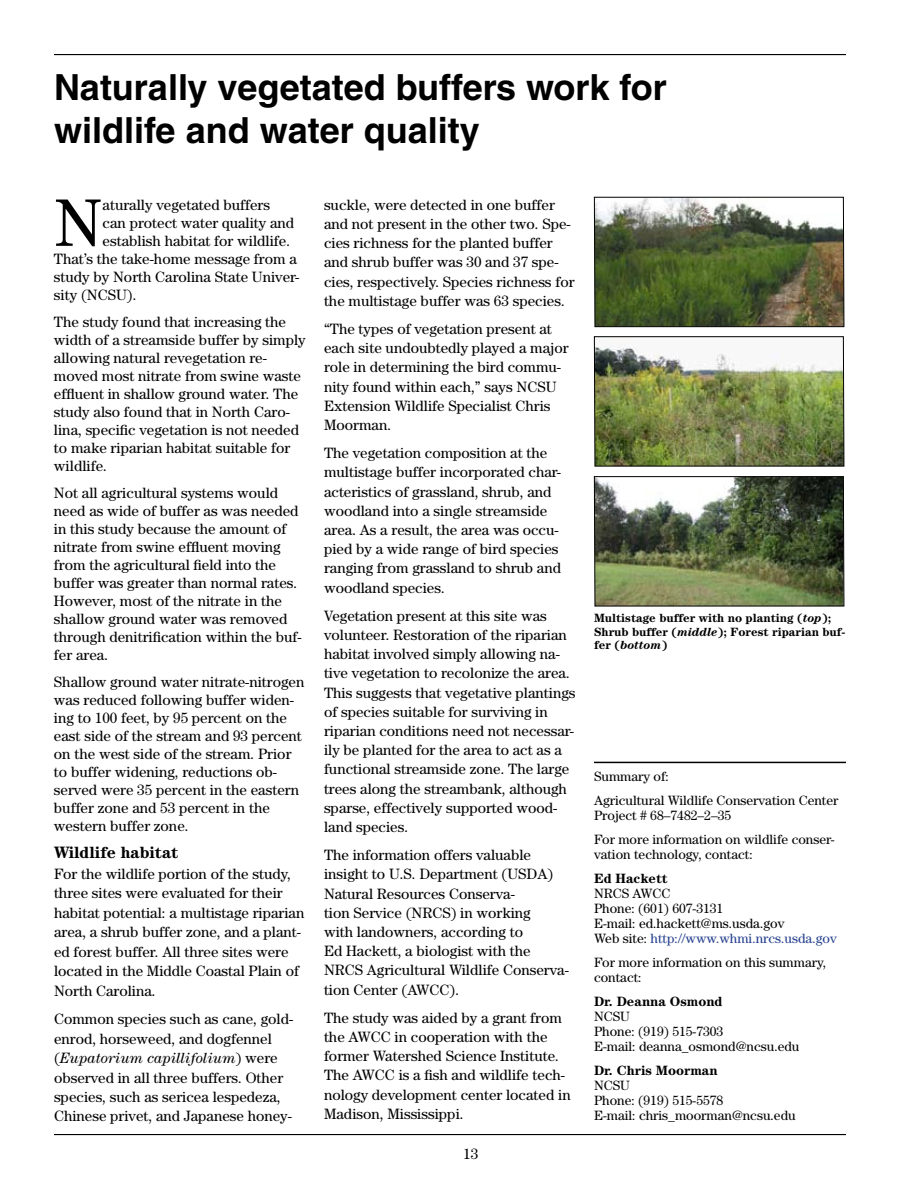
<style>
.page{position:relative;width:918px;height:1188px;background:#fff}
.page>*{position:absolute;margin:0;border:0;box-sizing:border-box;transform-origin:0 0}
.t1{font:67.35px "Century";color:#000}
.t2{font:700 36px/43.2px "Helvetica";color:#000}
.t3{font:700 16.5px "Century";color:#000}
.t4{font:15px/19.2px "Century";color:#000}
.t5{font:13.5px/15px "Century";color:#000}
.t6{font:700 13.5px "Century";color:#000}
.t7{font:700 12px/13.5px "Century";color:#000}
.s1{font-style:italic}
.s2{color:#25408f}
</style>
<div class="page">
<hr style="left:54px;top:1134px;width:792px;height:1px;background:#000">
<hr style="left:54px;top:54px;width:792px;height:1px;background:#000">
<hr style="left:594px;top:762px;width:252px;height:1px;background:#000">
<img style="left:594px;top:196px;width:251px;height:131px">
<img style="left:594px;top:336px;width:251px;height:131px">
<img style="left:594px;top:476px;width:251px;height:131px">
<h2 class="t2" style="left:54px;top:65px;width:614px">Naturally vegetated buffers work for wildlife and water quality</h2>
<h1 class="t1" style="left:54px;top:183px;width:50px">N</h1>
<p class="t4" style="left:103px;top:195px;width:169px">aturally vegetated buffers</p>
<p class="t4" style="left:103px;top:213px;width:193px">can protect water quality and</p>
<p class="t4" style="left:103px;top:231px;width:189px">establish habitat for wildlife.</p>
<p class="t4" style="left:54px;top:249px;width:244px">That’s the take-home message from a</p>
<p class="t4" style="left:54px;top:267px;width:247px">study by North Carolina State Univer-</p>
<p class="t4" style="left:54px;top:285px;width:84px">sity (NCSU).</p>
<p class="t4" style="left:54px;top:312px;width:253px;line-height:18px">The study found that increasing the width of a streamside buffer by simply allowing natural revegetation re&shy;moved most nitrate from swine waste effluent in shallow ground water. The study also found that in North Caro&shy;lina, specific vegetation is not needed to make riparian habitat suitable for wildlife.</p>
<p class="t4" style="left:54px;top:483px;width:249px;line-height:18px">Not all agricultural systems would need as wide of buffer as was needed in this study because the amount of nitrate from swine effluent moving from the agricultural field into the buffer was greater than normal rates.<br>However, most of the nitrate in the shallow ground water was removed through denitrification within the buf&shy;fer area.</p>
<p class="t4" style="left:54px;top:672px;width:252px;line-height:18px">Shallow ground water nitrate-nitrogen was reduced following buffer widen&shy;ing to 100 feet, by 95 percent on the east side of the stream and 93 percent on the west side of the stream. Prior to buffer widening, reductions ob&shy;served were 35 percent in the eastern buffer zone and 53 percent in the western buffer zone.</p>
<p class="t3" style="left:54px;top:842px;width:126px">Wildlife habitat</p>
<p class="t4" style="left:54px;top:864px;width:252px">For the wildlife portion of the study, three sites were evaluated for their habitat potential: a multistage riparian area, a shrub buffer zone, and a plant&shy;ed forest buffer. All three sites were located in the Middle Coastal Plain of North Carolina.</p>
<p class="t4" style="left:54px;top:1009px;width:241px">Common species such as cane, gold&shy;enrod, horseweed, and dogfennel (<span class="s1">Eupatorium capillifolium</span>) were observed in all three buffers. Other species, such as sericea lespedeza, Chinese privet, and Japanese honey-</p>
<p class="t4" style="left:324px;top:195px;width:252px">suckle, were detected in one buffer and not present in the other two. Spe&shy;cies richness for the planted buffer and shrub buffer was 30 and 37 spe&shy;cies, respectively. Species richness for the multistage buffer was 63 species.</p>
<p class="t4" style="left:324px;top:319px;width:246px">“The types of vegetation present at each site undoubtedly played a major role in determining the bird commu&shy;nity found within each,” says NCSU<br>Extension Wildlife Specialist Chris<br>Moorman.</p>
<p class="t4" style="left:324px;top:443px;width:239px">The vegetation composition at the multistage buffer incorporated char&shy;acteristics of grassland, shrub, and woodland into a single streamside area. As a result, the area was occu&shy;pied by a wide range of bird species ranging from grassland to shrub and woodland species.</p>
<p class="t4" style="left:324px;top:606px;width:253px">Vegetation present at this site was volunteer. Restoration of the riparian habitat involved simply allowing na&shy;tive vegetation to recolonize the area.<br>This suggests that vegetative plantings of species suitable for surviving in riparian conditions need not necessar&shy;ily be planted for the area to act as a functional streamside zone. The large trees along the streambank, although sparse, effectively supported wood&shy;land species.</p>
<p class="t4" style="left:324px;top:845px;width:246px">The information offers valuable insight to U.S. Department (USDA)<br>Natural Resources Conserva-<br>tion Service (NRCS) in working<br>with landowners, according to<br>Ed Hackett, a biologist with the<br>NRCS Agricultural Wildlife Conserva&shy;tion Center (AWCC).</p>
<p class="t4" style="left:324px;top:1008px;width:248px">The study was aided by a grant from the AWCC in cooperation with the former Watershed Science Institute.<br>The AWCC is a fish and wildlife tech&shy;nology development center located in Madison, Mississippi.</p>
<p class="t4" style="left:463px;top:1144px;width:16px">13</p>
<p class="t7" style="left:594px;top:611px;width:253px">Multistage buffer with no planting (<span class="s1">top</span>);<br>Shrub buffer (<span class="s1">middle</span>); Forest riparian buf&shy;fer (<span class="s1">bottom</span>)</p>
<p class="t5" style="left:594px;top:764px;width:246px;line-height:24px">Summary of:<br>Agricultural Wildlife Conservation Center</p>
<p class="t5" style="left:594px;top:803px;width:242px;line-height:24px">Project # 68–7482–2–35<br>For more information on wildlife conser-</p>
<p class="t5" style="left:594px;top:847px;width:160px">vation technology, contact:</p>
<p class="t6" style="left:594px;top:871px;width:75px">Ed Hackett</p>
<p class="t5" style="left:594px;top:886px;width:244px">NRCS AWCC<br>Phone: (601) 607-3131<br>E-mail: ed.hackett@ms.usda.gov<br>Web site: <span class="s2">http://www.whmi.nrcs.usda.gov</span></p>
<p class="t5" style="left:594px;top:955px;width:234px">For more information on this summary, contact:</p>
<p class="t6" style="left:594px;top:994px;width:130px">Dr. Deanna Osmond</p>
<p class="t5" style="left:594px;top:1009px;width:207px">NCSU<br>Phone: (919) 515-7303<br>E-mail: deanna_osmond@ncsu.edu</p>
<p class="t6" style="left:594px;top:1063px;width:125px">Dr. Chris Moorman</p>
<p class="t5" style="left:594px;top:1078px;width:203px">NCSU<br>Phone: (919) 515-5578<br>E-mail: chris_moorman@ncsu.edu</p>
</div>
